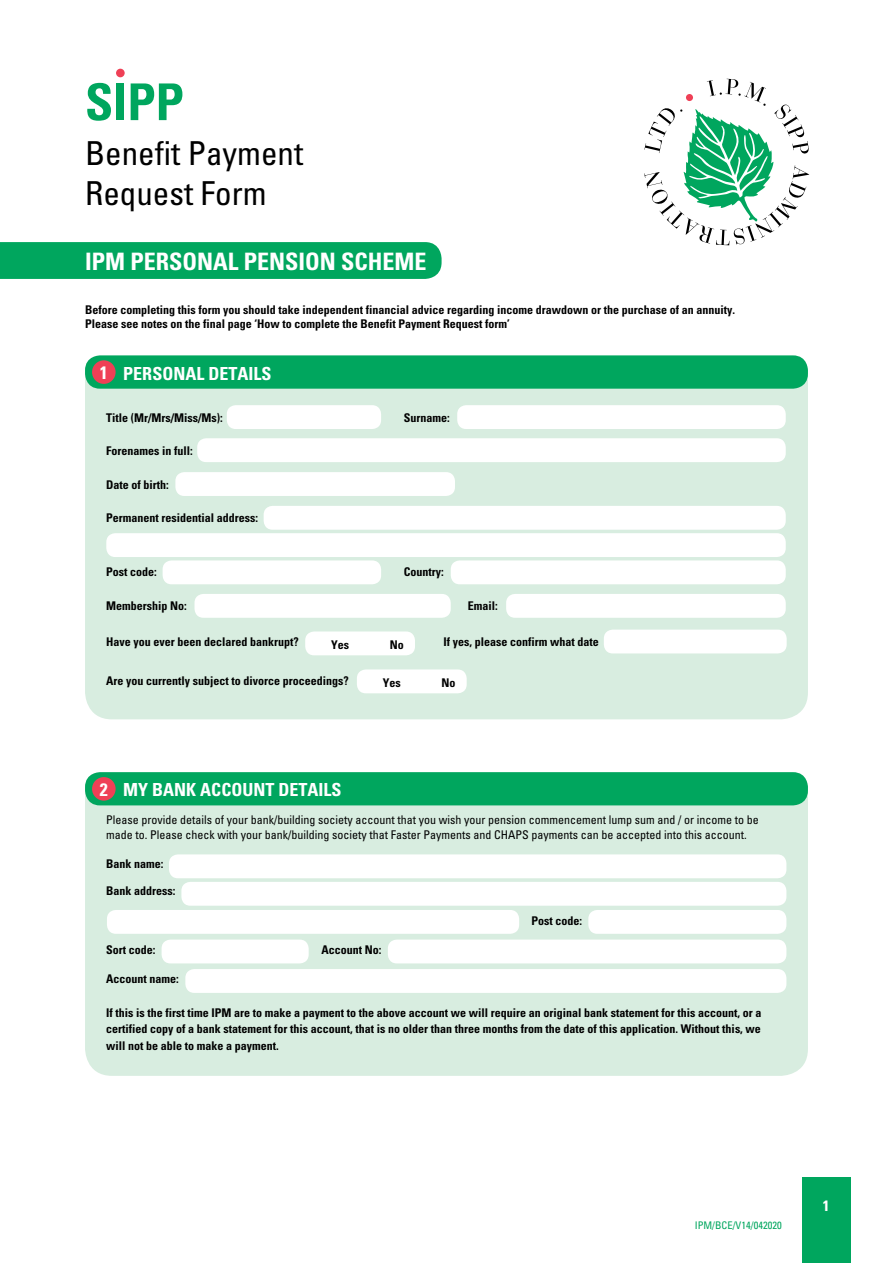
<style>
.page{position:relative;width:893px;height:1263px;background:#fff}
.page>*{position:absolute;margin:0;border:0;box-sizing:border-box;transform-origin:0 0}
.t1{font:700 condensed 50.7px "Univers";color:#00a65e}
.t2{font:condensed 33px/39.6px "Univers";color:#000}
.t3{font:700 condensed 24px "Univers";color:#fff}
.t4{font:700 condensed 18px "Univers";color:#fff}
.t5{font:700 condensed 15px "Univers";color:#fff}
.t6{font:700 condensed 12px/16.5px "Univers";color:#000}
.t7{font:condensed 12px/15px "Univers";color:#000}
.t8{font:condensed 10.5px "Univers";color:#00a65e}
</style>
<div class="page">
<svg style="left:644px;top:79px;width:165px;height:166px"></svg>
<div style="left:116px;top:69px;width:9px;height:8px;background:#ef4056;border-radius:50%"></div>
<div style="left:0;top:242px;width:442px;height:37px;background:#00a65e"></div>
<div style="left:802px;top:1178px;width:48px;height:85px;background:#00a65e"></div>
<div style="left:85px;top:389px;width:723px;height:330px;background:#d8ede0;border-radius:27px"></div>
<div style="left:85px;top:369px;width:723px;height:77px;background:#d8ede0"></div>
<div style="left:85px;top:355px;width:723px;height:34px;background:#00a65e;border-radius:15px"></div>
<div style="left:92px;top:360px;width:24px;height:24px;background:#ef4056;border-radius:50%"></div>
<div style="left:227px;top:405px;width:154px;height:24px;background:#fff;border-radius:9px"></div>
<div style="left:457px;top:405px;width:329px;height:24px;background:#fff;border-radius:9px"></div>
<div style="left:451px;top:560px;width:335px;height:24px;background:#fff;border-radius:9px"></div>
<div style="left:197px;top:438px;width:589px;height:24px;background:#fff;border-radius:9px"></div>
<div style="left:175px;top:472px;width:280px;height:24px;background:#fff;border-radius:9px"></div>
<div style="left:264px;top:506px;width:522px;height:24px;background:#fff;border-radius:9px"></div>
<div style="left:106px;top:533px;width:680px;height:24px;background:#fff;border-radius:9px"></div>
<div style="left:163px;top:560px;width:218px;height:24px;background:#fff;border-radius:9px"></div>
<div style="left:194px;top:594px;width:257px;height:24px;background:#fff;border-radius:9px"></div>
<div style="left:506px;top:594px;width:280px;height:24px;background:#fff;border-radius:9px"></div>
<div style="left:604px;top:630px;width:183px;height:23px;background:#fff;border-radius:9px"></div>
<div style="left:85px;top:805px;width:723px;height:271px;background:#d8ede0;border-radius:27px"></div>
<div style="left:85px;top:785px;width:723px;height:78px;background:#d8ede0"></div>
<div style="left:85px;top:772px;width:723px;height:33px;background:#00a65e;border-radius:15px"></div>
<div style="left:92px;top:777px;width:24px;height:24px;background:#ef4056;border-radius:50%"></div>
<div style="left:169px;top:854px;width:617px;height:24px;background:#fff;border-radius:9px"></div>
<div style="left:181px;top:882px;width:605px;height:24px;background:#fff;border-radius:9px"></div>
<div style="left:107px;top:910px;width:412px;height:24px;background:#fff;border-radius:9px"></div>
<div style="left:588px;top:910px;width:198px;height:24px;background:#fff;border-radius:9px"></div>
<div style="left:162px;top:939px;width:147px;height:24px;background:#fff;border-radius:9px"></div>
<div style="left:185px;top:969px;width:601px;height:24px;background:#fff;border-radius:9px"></div>
<div style="left:388px;top:939px;width:398px;height:24px;background:#fff;border-radius:9px"></div>
<div style="left:357px;top:669px;width:110px;height:24px;background:#fff;border-radius:9px"></div>
<div style="left:305px;top:631px;width:110px;height:24px;background:#fff;border-radius:9px"></div>
<h1 class="t1" style="left:85px;top:71px;width:100px">SIPP</h1>
<h2 class="t2" style="left:85px;top:132px;width:220px">Benefit Payment<br>Request Form</h2>
<h3 class="t3" style="left:85px;top:247px;width:343px">IPM PERSONAL PENSION SCHEME</h3>
<p class="t6" style="left:85px;top:302px;width:651px;line-height:14.4px">Before completing this form you should take independent financial advice regarding income drawdown or the purchase of an annuity.<br>Please see notes on the final page ‘How to complete the Benefit Payment Request form’</p>
<h3 class="t4" style="left:123px;top:362px;width:150px">PERSONAL DETAILS</h3>
<p class="t6" style="left:106px;top:409px;width:118px">Title (Mr/Mrs/Miss/Ms):</p>
<p class="t6" style="left:404px;top:409px;width:47px">Surname:</p>
<p class="t6" style="left:106px;top:442px;width:88px">Forenames in full:</p>
<p class="t6" style="left:106px;top:476px;width:64px">Date of birth:</p>
<p class="t6" style="left:106px;top:509px;width:153px">Permanent residential address:</p>
<h3 class="t4" style="left:100px;top:362px;width:9px">1</h3>
<p class="t6" style="left:106px;top:564px;width:52px">Post code:</p>
<p class="t6" style="left:404px;top:564px;width:41px">Country:</p>
<p class="t6" style="left:106px;top:597px;width:82px">Membership No:</p>
<p class="t6" style="left:468px;top:597px;width:31px">Email:</p>
<p class="t6" style="left:106px;top:633px;width:194px">Have you ever been declared bankrupt?</p>
<p class="t6" style="left:443px;top:633px;width:157px">If yes, please confirm what date</p>
<p class="t6" style="left:106px;top:673px;width:244px">Are you currently subject to divorce proceedings?</p>
<p class="t6" style="left:331px;top:636px;width:19px">Yes</p>
<p class="t6" style="left:390px;top:636px;width:16px">No</p>
<p class="t6" style="left:383px;top:674px;width:19px">Yes</p>
<p class="t6" style="left:442px;top:674px;width:16px">No</p>
<h3 class="t4" style="left:123px;top:779px;width:176px">My Bank Account Details</h3>
<p class="t7" style="left:106px;top:812px;width:654px">Please provide details of your bank/building society account that you wish your pension commencement lump sum and / or income to be made to. Please check with your bank/building society that Faster Payments and CHAPS payments can be accepted into this account.</p>
<p class="t6" style="left:106px;top:856px;width:59px">Bank name:</p>
<p class="t6" style="left:106px;top:883px;width:71px">Bank address:</p>
<p class="t6" style="left:531px;top:912px;width:52px">Post code:</p>
<p class="t6" style="left:106px;top:941px;width:51px">Sort code:</p>
<p class="t6" style="left:322px;top:941px;width:61px">Account No:</p>
<p class="t6" style="left:106px;top:971px;width:74px">Account name:</p>
<p class="t6" style="left:106px;top:1004px;width:657px;text-align:justify">If this is the first time IPM are to make a payment to the above account we will require an original bank statement for this account, or a certified copy of a bank statement for this account, that is no older than three months from the date of this application. Without this, we will not be able to make a payment.</p>
<h3 class="t4" style="left:100px;top:779px;width:9px">2</h3>
<p class="t8" style="left:695px;top:1218px;width:88px">IPM/BCE/V14/042020</p>
<p class="t5" style="left:823px;top:1196px;width:8px">1</p>
</div>
